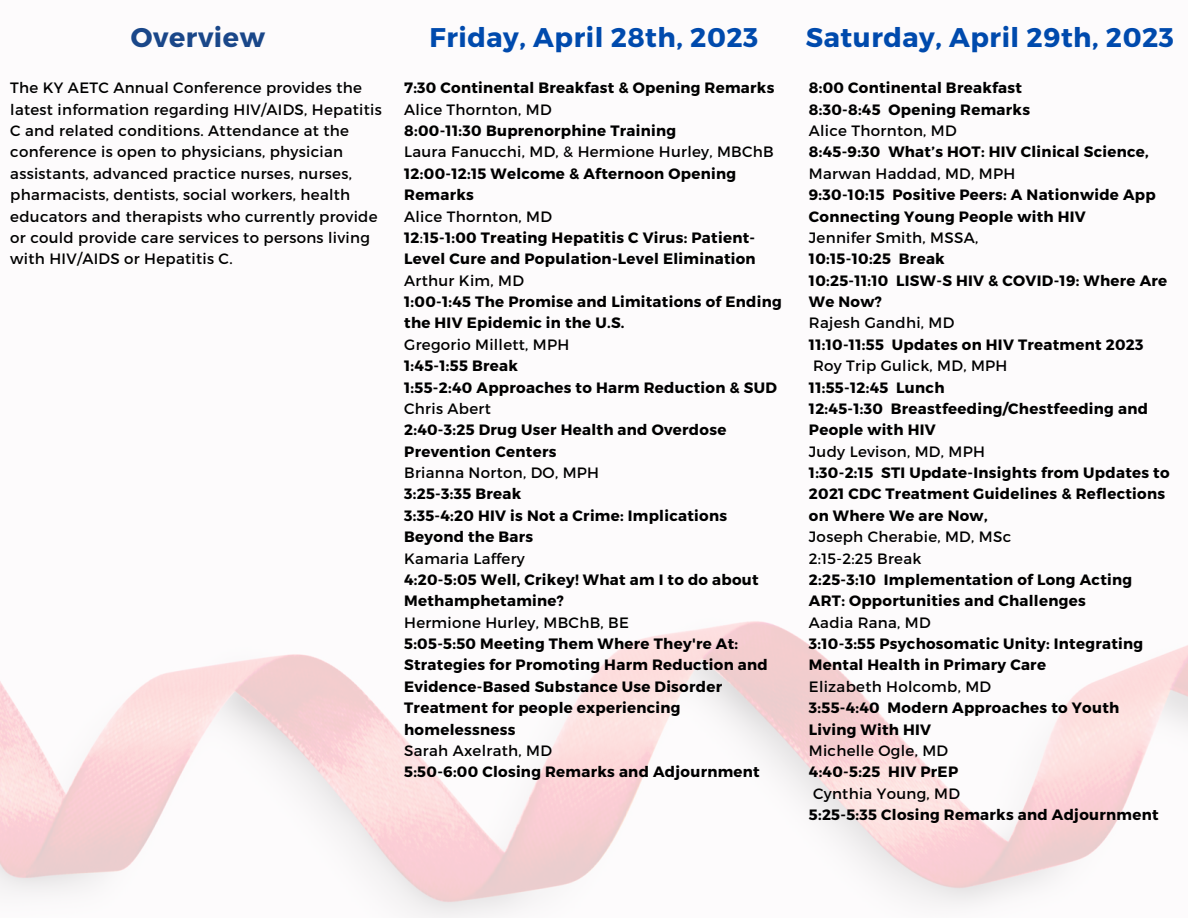
<style>
.page{position:relative;width:1188px;height:918px;background:#fff}
.page>*{position:absolute;margin:0;border:0;box-sizing:border-box;transform-origin:0 0}
.t1{font:700 27px "Montserrat";letter-spacing:.02em;color:#004aad}
.t2{font:700 27px "Montserrat";letter-spacing:.02em;color:#1a4789}
.t3{font:700 15px/21.3px "Montserrat";letter-spacing:.02em;color:#000}
.t4{font:15px/21.3px "Montserrat";letter-spacing:.02em;color:#000}
.s1{font-weight:400}
</style>
<div class="page">
<img style="left:0;top:621px;width:1188px;height:297px">
<h1 class="t2" style="left:131px;top:20px;width:136px">Overview</h1>
<p class="t4" style="left:10px;top:77px;width:373px">The KY AETC Annual Conference provides the latest information regarding HIV/AIDS, Hepatitis C and related conditions. Attendance at the conference is open to physicians, physician assistants, advanced practice nurses, nurses, pharmacists, dentists, social workers, health educators and therapists who currently provide or could provide care services to persons living with HIV/AIDS or Hepatitis C.</p>
<h1 class="t1" style="left:430px;top:20px;width:330px">Friday, April 28th, 2023</h1>
<p class="t3" style="left:404px;top:77px;width:372px">7:30 Continental Breakfast &amp; Opening Remarks</p>
<p class="t4" style="left:404px;top:98px;width:149px">Alice Thornton, MD</p>
<p class="t3" style="left:404px;top:119px;width:274px">8:00-11:30 Buprenorphine Training</p>
<p class="t4" style="left:404px;top:141px;width:371px">Laura Fanucchi, MD, &amp; Hermione Hurley, MBChB</p>
<p class="t3" style="left:404px;top:162px;width:333px">12:00-12:15 Welcome &amp; Afternoon Opening<br>Remarks</p>
<p class="t3" style="left:404px;top:205px;width:353px"><span class="s1">Alice Thornton, MD<br></span>12<span class="s1">:</span>15-1:00 Treating Hepatitis C Virus: Patient-<br>Level Cure and Population-Level Elimination</p>
<p class="t4" style="left:404px;top:269px;width:121px">Arthur Kim, MD</p>
<p class="t3" style="left:404px;top:290px;width:379px">1:00-1:45 The Promise and Limitations of Ending the HIV Epidemic in the U.S.</p>
<p class="t4" style="left:404px;top:333px;width:167px">Gregorio Millett, MPH</p>
<p class="t3" style="left:404px;top:354px;width:374px">1:45-1:55 Break<br>1:55-2:40 Approaches to Harm Reduction &amp; SUD</p>
<p class="t4" style="left:404px;top:397px;width:88px">Chris Abert</p>
<p class="t3" style="left:404px;top:419px;width:324px">2:40-3:25 Drug User Health and Overdose<br>Prevention Centers</p>
<p class="t4" style="left:404px;top:461px;width:196px">Brianna Norton, DO, MPH</p>
<p class="t3" style="left:404px;top:483px;width:324px">3:25-3:35 Break<br>3:35-4:20 HIV is Not a Crime: Implications<br>Beyond the Bars</p>
<p class="t4" style="left:404px;top:547px;width:122px">Kamaria Laffery</p>
<p class="t3" style="left:404px;top:568px;width:356px">4:20-5:05 Well, Crikey! What am I to do about<br>Methamphetamine?</p>
<p class="t4" style="left:404px;top:611px;width:226px">Hermione Hurley, MBChB, BE</p>
<p class="t3" style="left:404px;top:632px;width:365px">5:05-5:50 Meeting Them Where They're At:<br>Strategies for Promoting Harm Reduction and Evidence-Based Substance Use Disorder Treatment for people experiencing homelessness</p>
<p class="t4" style="left:404px;top:739px;width:149px">Sarah Axelrath, MD</p>
<p class="t3" style="left:404px;top:761px;width:357px">5:50-6:00 Closing Remarks and Adjournment</p>
<h1 class="t1" style="left:806px;top:20px;width:370px">Saturday, April 29th, 2023</h1>
<p class="t3" style="left:809px;top:77px;width:223px">8:00 Continental Breakfast<br>8:30-8:45 Opening Remarks</p>
<p class="t4" style="left:809px;top:119px;width:149px">Alice Thornton, MD</p>
<p class="t3" style="left:809px;top:141px;width:342px">8:45-9:30 What’s HOT: HIV Clinical Science,</p>
<p class="t4" style="left:809px;top:162px;width:208px">Marwan Haddad, MD, MPH</p>
<p class="t3" style="left:809px;top:183px;width:348px">9:30-10:15 Positive Peers: A Nationwide App<br>Connecting Young People with HIV</p>
<p class="t4" style="left:809px;top:226px;width:171px">Jennifer Smith, MSSA,</p>
<p class="t3" style="left:809px;top:248px;width:360px">10:15-10:25 Break<br>10:25-11:10 LISW-S HIV &amp; COVID-19: Where Are<br>We Now?</p>
<p class="t4" style="left:809px;top:312px;width:147px">Rajesh Gandhi, MD</p>
<p class="t3" style="left:809px;top:333px;width:336px">11:10-11:55 Updates on HIV Treatment 2023</p>
<p class="t4" style="left:813px;top:354px;width:196px">Roy Trip Gulick, MD, MPH</p>
<p class="t3" style="left:809px;top:376px;width:341px">11:55-12:45 Lunch<br>12:45-1:30 Breastfeeding/Chestfeeding and<br>People with HIV</p>
<p class="t4" style="left:809px;top:440px;width:178px">Judy Levison, MD, MPH</p>
<p class="t3" style="left:809px;top:461px;width:362px">1:30-2:15 STI Update-Insights from Updates to<br>2021 CDC Treatment Guidelines &amp; Reflections on Where We are Now,</p>
<p class="t4" style="left:809px;top:525px;width:204px">Joseph Cherabie, MD, MSc<br>2:15-2:25 Break</p>
<p class="t3" style="left:809px;top:568px;width:325px">2:25-3:10 Implementation of Long Acting<br>ART: Opportunities and Challenges</p>
<p class="t4" style="left:809px;top:611px;width:123px">Aadia Rana, MD</p>
<p class="t3" style="left:809px;top:632px;width:336px">3:10-3:55 Psychosomatic Unity: Integrating<br>Mental Health in Primary Care</p>
<p class="t4" style="left:809px;top:675px;width:184px">Elizabeth Holcomb, MD</p>
<p class="t3" style="left:809px;top:696px;width:312px">3:55-4:40 Modern Approaches to Youth<br>Living With HIV</p>
<p class="t4" style="left:809px;top:739px;width:141px">Michelle Ogle, MD</p>
<p class="t3" style="left:809px;top:761px;width:151px">4:40-5:25 HIV PrEP</p>
<p class="t4" style="left:813px;top:782px;width:149px">Cynthia Young, MD</p>
<p class="t3" style="left:809px;top:803px;width:351px">5:25-5:35 Closing Remarks and Adjournment</p>
</div>
